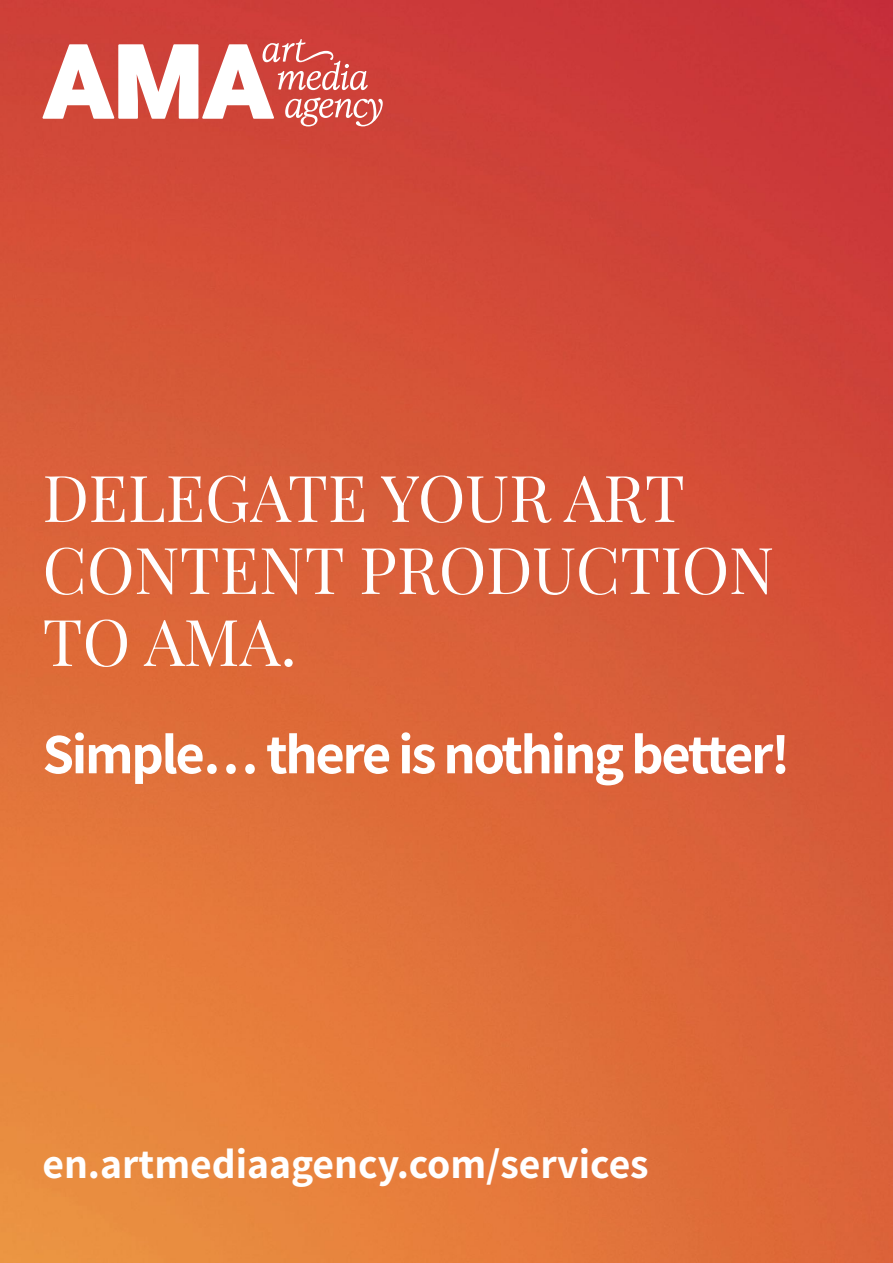
<style>
.page{position:relative;width:893px;height:1263px;background:#fff}
.page>*{position:absolute;margin:0;border:0;box-sizing:border-box;transform-origin:0 0}
.t1{font:64.5px/72px "font 000000002 d 937 f 77";color:#fffefe}
.t2{font:57px "font 000000002 d 937 f 77";letter-spacing:-.04em;color:#fff}
.t3{font:42px "font 000000002 d 937 f 77";color:#fff}
</style>
<div class="page">
<img style="left:0;top:0;width:893px;height:1263px">
<svg style="left:42px;top:39px;width:341px;height:87px"></svg>
<p class="t1" style="left:43px;top:459px;width:733px">DELEGATE YOUR ART<br>CONTENT PRODUCTION<br>TO AMA.</p>
<p class="t2" style="left:43px;top:715px;width:749px">Simple… there is nothing better!</p>
<p class="t3" style="left:43px;top:1135px;width:608px">en.artmediaagency.com/services</p>
</div>
